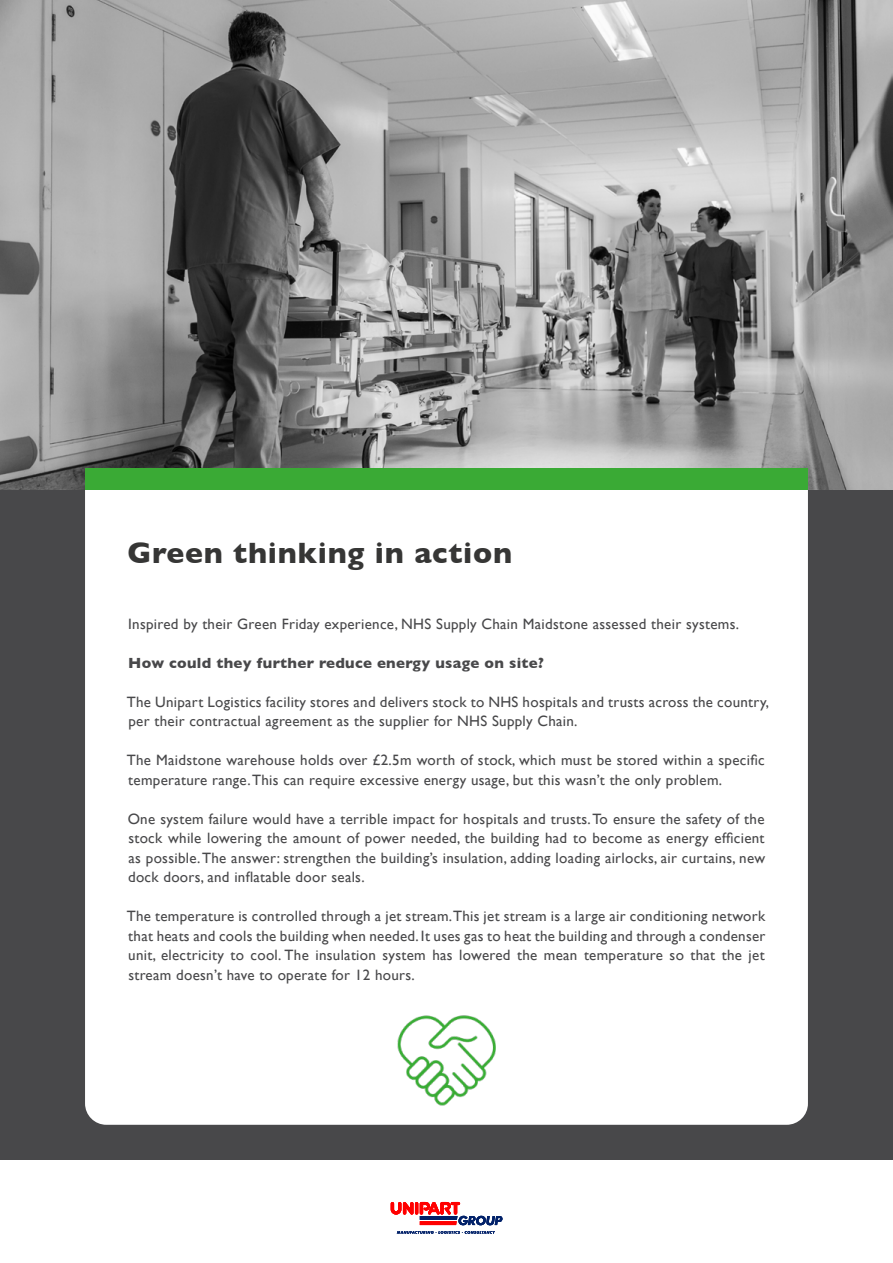
<style>
.page{position:relative;width:893px;height:1263px;background:#fff}
.page>*{position:absolute;margin:0;border:0;box-sizing:border-box;transform-origin:0 0}
.t1{font:700 30px "Gill Sans";letter-spacing:.025em;color:#363635}
.t2{font:15px/19.5px "Gill Sans";letter-spacing:.02em;color:#48484a}
.t3{font:700 15px "Gill Sans";letter-spacing:.02em;color:#48484a}
</style>
<div class="page">
<div style="left:0;top:490px;width:893px;height:773px;background:#48484a"></div>
<img style="left:0;top:0;width:893px;height:490px">
<div style="left:85px;top:490px;width:723px;height:635px;background:#fff"></div>
<div style="left:85px;top:468px;width:723px;height:22px;background:#3aaa35"></div>
<img style="left:389px;top:1000px;width:114px;height:114px">
<div style="left:0;top:1161px;width:893px;height:102px;background:#fff"></div>
<svg style="left:391px;top:1202px;width:111px;height:23px"></svg>
<svg style="left:397px;top:1231px;width:98px;height:3px"></svg>
<h1 class="t1" style="left:128px;top:529px;width:386px">Green thinking in action</h1>
<p class="t2" style="left:128px;top:614px;width:612px">Inspired by their Green Friday experience, NHS Supply Chain Maidstone assessed their systems.</p>
<p class="t3" style="left:128px;top:651px;width:417px">How could they further reduce energy usage on site?</p>
<p class="t2" style="left:127px;top:692px;width:644px">The Unipart Logistics facility stores and delivers stock to NHS hospitals and trusts across the country, per their contractual agreement as the supplier for NHS Supply Chain.</p>
<p class="t2" style="left:127px;top:750px;width:639px">The Maidstone warehouse holds over £2.5m worth of stock, which must be stored within a specific temperature range. This can require excessive energy usage, but this wasn’t the only problem.</p>
<p class="t2" style="left:128px;top:809px;width:639px;text-align:justify">One system failure would have a terrible impact for hospitals and trusts. To ensure the safety of the stock while lowering the amount of power needed, the building had to become as energy efficient as possible. The answer: strengthen the building’s insulation, adding loading airlocks, air curtains, new dock doors, and inflatable door seals.</p>
<p class="t2" style="left:127px;top:906px;width:640px;text-align:justify">The temperature is controlled through a jet stream.This jet stream is a large air conditioning network that heats and cools the building when needed. It uses gas to heat the building and through a condenser unit, electricity to cool. The insulation system has lowered the mean temperature so that the jet stream doesn’t have to operate for 12 hours.</p>
</div>
